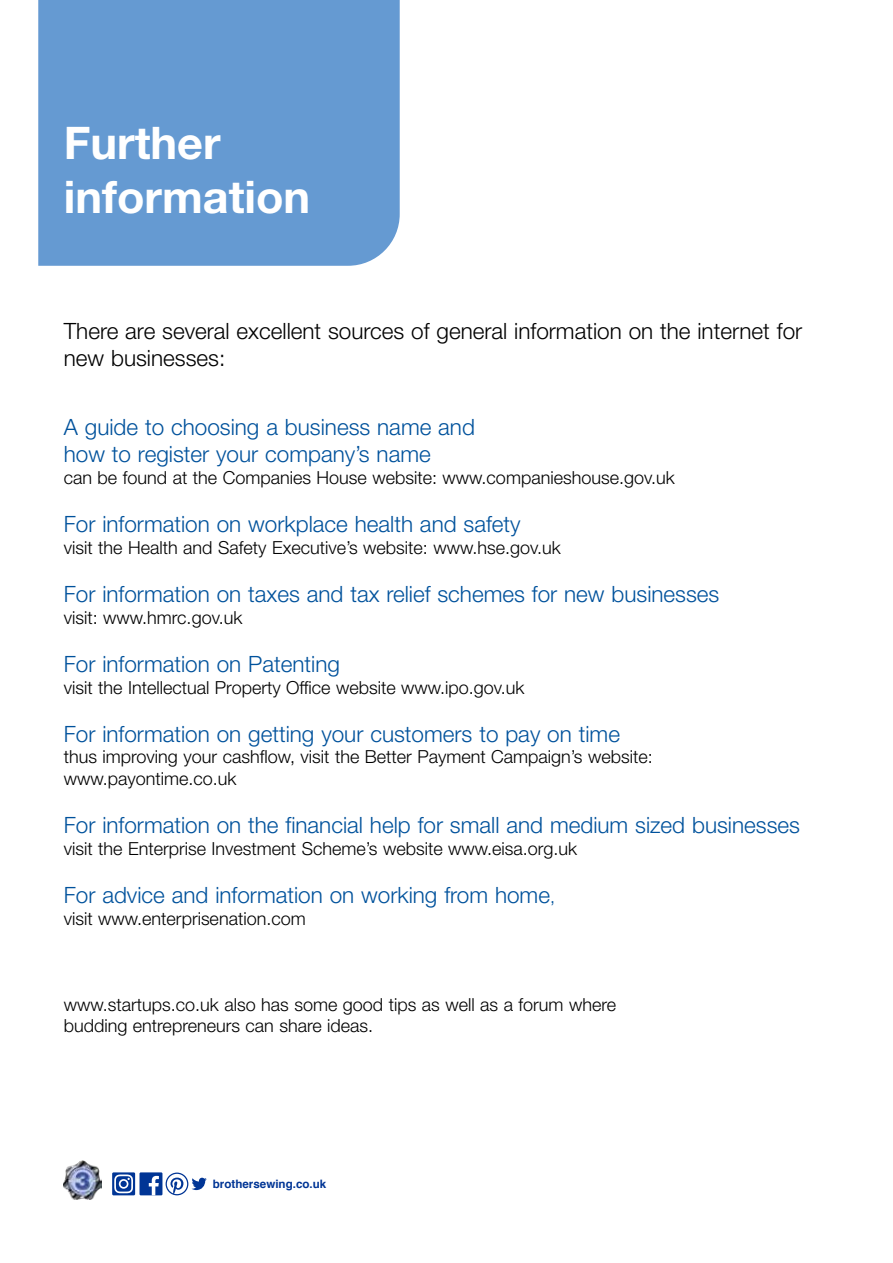
<style>
.page{position:relative;width:893px;height:1263px;background:#fff}
.page>*{position:absolute;margin:0;border:0;box-sizing:border-box;transform-origin:0 0}
.t1{font:700 45px/54px "Helvetica Neue LT Std";color:#fff}
.t2{font:300 22.5px/27px "Helvetica Neue LT Std";color:#00529c}
.t3{font:300 22.5px/27px "Helvetica Neue LT Std";color:#000}
.t4{font:300 18px/21.6px "Helvetica Neue LT Std";color:#000}
.t5{font:700 11.55px "Helvetica";color:#003595}
.s1{font-size:18px}
</style>
<div class="page">
<div style="left:38px;top:0;width:362px;height:266px;background:#659ad2"></div>
<img style="left:63px;top:1160px;width:39px;height:39px">
<div style="left:140px;top:1172px;width:22px;height:23px;background:#003595"></div>
<svg style="left:149px;top:1176px;width:10px;height:19px"></svg>
<svg style="left:166px;top:1172px;width:22px;height:23px"></svg>
<svg style="left:167px;top:1174px;width:40px;height:20px"></svg>
<div style="left:112px;top:1172px;width:23px;height:23px;background:#003595"></div>
<svg style="left:114px;top:1174px;width:19px;height:19px"></svg>
<h1 class="t1" style="left:64px;top:114px;width:248px">Further information</h1>
<p class="t3" style="left:64px;top:317px;width:740px">There are several excellent sources of general information on the internet for new businesses:</p>
<p class="t2" style="left:64px;top:413px;width:413px">A guide to choosing a business name and how to register your company’s name</p>
<p class="t4" style="left:64px;top:466px;width:612px">can be found at the Companies House website: www.companieshouse.gov.uk</p>
<p class="t2" style="left:64px;top:510px;width:458px">For information on workplace health and safety</p>
<p class="t4" style="left:64px;top:536px;width:498px">visit the Health and Safety Executive’s website: www.hse.gov.uk</p>
<p class="t2" style="left:64px;top:580px;width:657px">For information on taxes and tax relief schemes for new businesses</p>
<p class="t4" style="left:64px;top:606px;width:180px">visit: www.hmrc.gov.uk</p>
<p class="t2" style="left:64px;top:650px;width:278px">For information on Patenting</p>
<p class="t4" style="left:64px;top:676px;width:462px">visit the Intellectual Property Office website www.ipo.gov.uk</p>
<p class="t2" style="left:64px;top:720px;width:558px">For information on getting your customers to pay on time</p>
<p class="t4" style="left:64px;top:746px;width:590px">thus improving your cashflow, visit the Better Payment Campaign’s website: www.payontime.co.uk</p>
<p class="t2" style="left:64px;top:811px;width:738px">For information on the financial help for small and medium sized businesses</p>
<p class="t4" style="left:64px;top:837px;width:515px">visit the Enterprise Investment Scheme’s website www.eisa.org.uk</p>
<p class="t2" style="left:64px;top:881px;width:493px">For advice and information on working from home<span class="s1">,</span></p>
<p class="t4" style="left:64px;top:907px;width:243px">visit www.enterprisenation.com</p>
<p class="t4" style="left:64px;top:993px;width:554px">www.startups.co.uk also has some good tips as well as a forum where budding entrepreneurs can share ideas.</p>
<p class="t5" style="left:213px;top:1175px;width:115px">brothersewing.co.uk</p>
</div>
